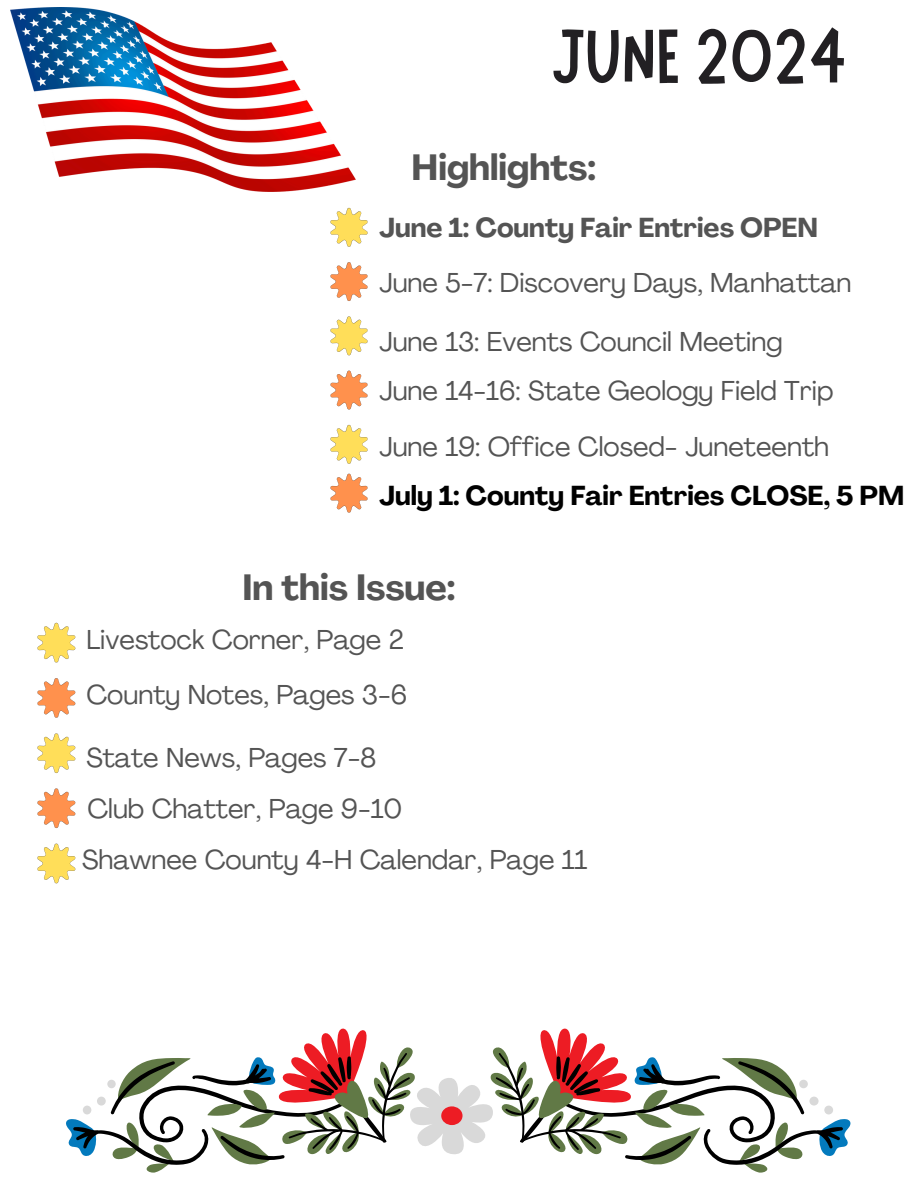
<style>
.page{position:relative;width:918px;height:1188px;background:#fff}
.page>*{position:absolute;margin:0;border:0;box-sizing:border-box;transform-origin:0 0}
.t1{font:76.95px "Marykate";color:#222023}
.t2{font:700 36px "Agrandir";color:#545454}
.t3{font:27px "Agrandir";color:#545454}
.t4{font:700 27px "Agrandir";color:#000}
.t5{font:700 27px "Agrandir";color:#545454}
</style>
<div class="page">
<svg style="left:330px;top:208px;width:38px;height:39px"></svg>
<svg style="left:330px;top:262px;width:38px;height:39px"></svg>
<svg style="left:330px;top:316px;width:38px;height:39px"></svg>
<svg style="left:330px;top:370px;width:38px;height:40px"></svg>
<svg style="left:330px;top:425px;width:38px;height:39px"></svg>
<svg style="left:330px;top:473px;width:38px;height:40px"></svg>
<svg style="left:37px;top:623px;width:39px;height:40px"></svg>
<svg style="left:37px;top:678px;width:39px;height:40px"></svg>
<svg style="left:37px;top:733px;width:39px;height:40px"></svg>
<svg style="left:37px;top:788px;width:39px;height:40px"></svg>
<svg style="left:37px;top:843px;width:39px;height:41px"></svg>
<img style="left:10px;top:8px;width:346px;height:183px">
<svg style="left:66px;top:1028px;width:785px;height:145px"></svg>
<div style="left:441px;top:1106px;width:22px;height:19px;background:#ed1c24;border-radius:50%"></div>
<p class="t1" style="left:550px;top:7px;width:298px">JUNE 2024</p>
<p class="t2" style="left:412px;top:153px;width:186px">Highlights:</p>
<p class="t5" style="left:379px;top:217px;width:440px">June 1: County Fair Entries OPEN</p>
<p class="t3" style="left:379px;top:272px;width:474px">June 5-7: Discovery Days, Manhattan</p>
<h3 class="t3" style="left:379px;top:330px;width:405px">June 13: Events Council Meeting</h3>
<h3 class="t3" style="left:379px;top:380px;width:456px">June 14-16: State Geology Field Trip</h3>
<p class="t3" style="left:379px;top:435px;width:451px">June 19: Office Closed- Juneteenth</p>
<p class="t4" style="left:379px;top:485px;width:527px">July 1: County Fair Entries CLOSE, 5 PM</p>
<p class="t2" style="left:242px;top:573px;width:215px">In this Issue:</p>
<p class="t3" style="left:86px;top:629px;width:319px">Livestock Corner, Page 2</p>
<h2 class="t3" style="left:86px;top:684px;width:322px">County Notes, Pages 3-6</h2>
<p class="t3" style="left:86px;top:747px;width:291px">State News, Pages 7-8</p>
<h1 class="t3" style="left:87px;top:798px;width:317px">Club Chatter, Page 9-10</h1>
<p class="t3" style="left:82px;top:849px;width:507px">Shawnee County 4-H Calendar, Page 11</p>
</div>
